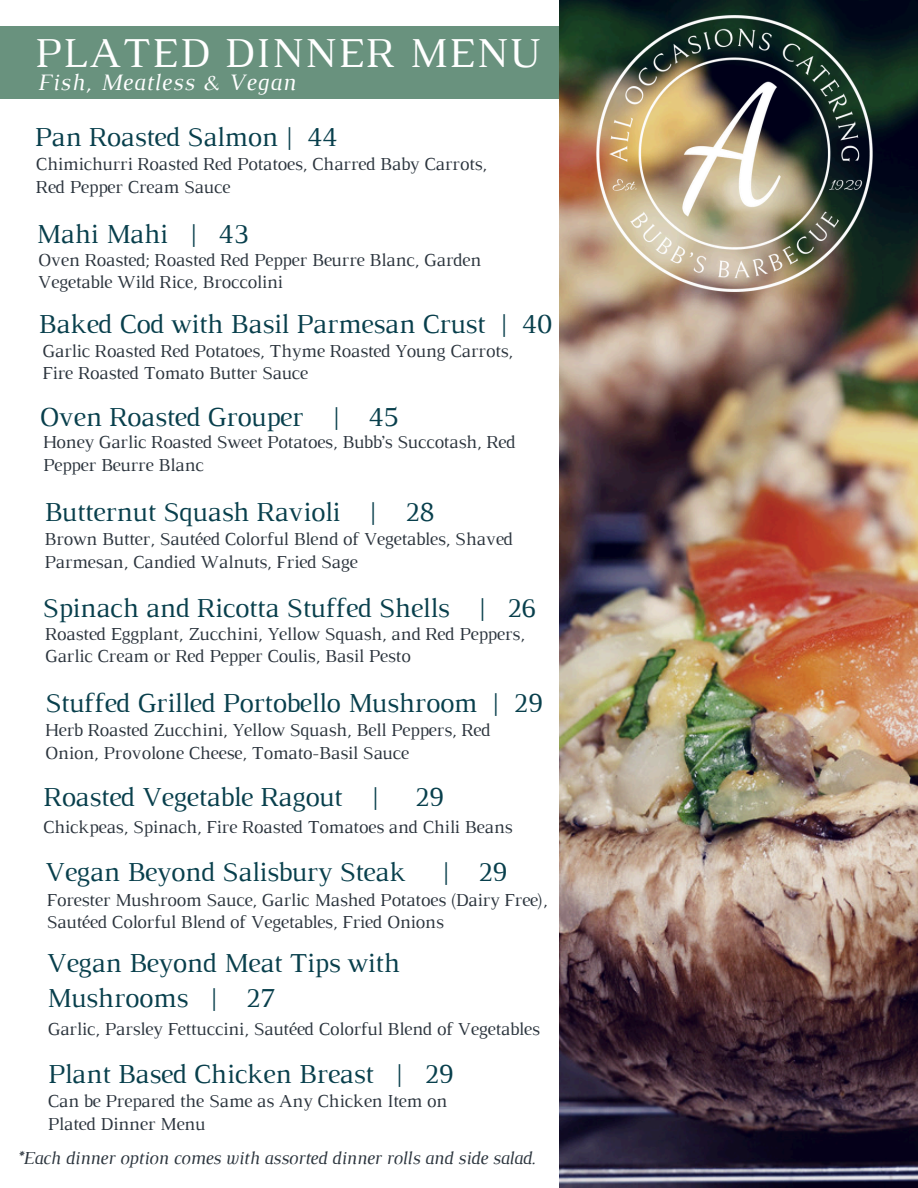
<style>
.page{position:relative;width:918px;height:1188px;background:#fff}
.page>*{position:absolute;margin:0;border:0;box-sizing:border-box;transform-origin:0 0}
.t1{font:43.5px "Luthier";letter-spacing:.025em;color:#fff}
.t2{font:28.05px/34.8px "Luthier";letter-spacing:-.02em;color:#083f4c}
.t3{font:italic 24px "Luthier";letter-spacing:.03em;color:#fff}
.t4{font:18.75px/22.5px "Luthier";letter-spacing:-.02em;color:#2b343d}
.t5{font:italic 18.75px "Luthier";letter-spacing:-.02em;color:#2b343d}
</style>
<div class="page">
<div style="left:0;top:27px;width:559px;height:72px;background:#69927e"></div>
<img style="left:559px;top:0;width:359px;height:1188px">
<img style="left:595px;top:16px;width:282px;height:275px">
<h2 class="t1" style="left:34px;top:37px;width:507px">PLATED DINNER MENU</h2>
<h2 class="t3" style="left:38px;top:74px;width:259px">Fish, Meatless &amp; Vegan</h2>
<p class="t2" style="left:34px;top:121px;width:305px">Pan Roasted Salmon | 44</p>
<p class="t4" style="left:36px;top:154px;width:453px">Chimichurri Roasted Red Potatoes, Charred Baby Carrots,<br>Red Pepper Cream Sauce</p>
<h1 class="t2" style="left:36px;top:218px;width:215px">Mahi Mahi | 43</h1>
<h3 class="t4" style="left:38px;top:250px;width:445px">Oven Roasted; Roasted Red Pepper Beurre Blanc, Garden<br>Vegetable Wild Rice, Broccolini</h3>
<h2 class="t2" style="left:38px;top:308px;width:515px">Baked Cod with Basil Parmesan Crust | 40</h2>
<p class="t4" style="left:42px;top:341px;width:472px">Garlic Roasted Red Potatoes, Thyme Roasted Young Carrots,<br>Fire Roasted Tomato Butter Sauce</p>
<h2 class="t2" style="left:39px;top:402px;width:362px">Oven Roasted Grouper | 45</h2>
<p class="t4" style="left:43px;top:433px;width:474px">Honey Garlic Roasted Sweet Potatoes, Bubb’s Succotash, Red<br>Pepper Beurre Blanc</p>
<h2 class="t2" style="left:44px;top:497px;width:392px">Butternut Squash Ravioli | 28</h2>
<p class="t4" style="left:44px;top:530px;width:470px">Brown Butter, Sautéed Colorful Blend of Vegetables, Shaved<br>Parmesan, Candied Walnuts, Fried Sage</p>
<h2 class="t2" style="left:42px;top:592px;width:496px">Spinach and Ricotta Stuffed Shells | 26</h2>
<p class="t4" style="left:45px;top:624px;width:482px">Roasted Eggplant, Zucchini, Yellow Squash, and Red Peppers,<br>Garlic Cream or Red Pepper Coulis, Basil Pesto</p>
<h2 class="t2" style="left:45px;top:687px;width:500px">Stuffed Grilled Portobello Mushroom | 29</h2>
<p class="t4" style="left:45px;top:720px;width:447px">Herb Roasted Zucchini, Yellow Squash, Bell Peppers, Red<br>Onion, Provolone Cheese, Tomato-Basil Sauce</p>
<p class="t2" style="left:43px;top:781px;width:338px">Roasted Vegetable Ragout |</p>
<p class="t2" style="left:415px;top:781px;width:31px">29</p>
<h2 class="t4" style="left:43px;top:817px;width:471px">Chickpeas, Spinach, Fire Roasted Tomatoes and Chili Beans</h2>
<p class="t2" style="left:45px;top:857px;width:363px">Vegan Beyond Salisbury Steak</p>
<p class="t2" style="left:441px;top:857px;width:68px">| 29</p>
<h2 class="t4" style="left:47px;top:890px;width:503px">Forester Mushroom Sauce, Garlic Mashed Potatoes (Dairy Free),<br>Sautéed Colorful Blend of Vegetables, Fried Onions</h2>
<p class="t2" style="left:47px;top:947px;width:355px">Vegan Beyond Meat Tips with<br>Mushrooms | 27</p>
<h2 class="t4" style="left:48px;top:1019px;width:494px">Garlic, Parsley Fettuccini, Sautéed Colorful Blend of Vegetables</h2>
<p class="t2" style="left:48px;top:1058px;width:408px">Plant Based Chicken Breast | 29</p>
<h2 class="t4" style="left:48px;top:1091px;width:401px">Can be Prepared the Same as Any Chicken Item on<br>Plated Dinner Menu</h2>
<p class="t5" style="left:17px;top:1151px;width:520px">*Each dinner option comes with assorted dinner rolls and side salad.</p>
</div>
